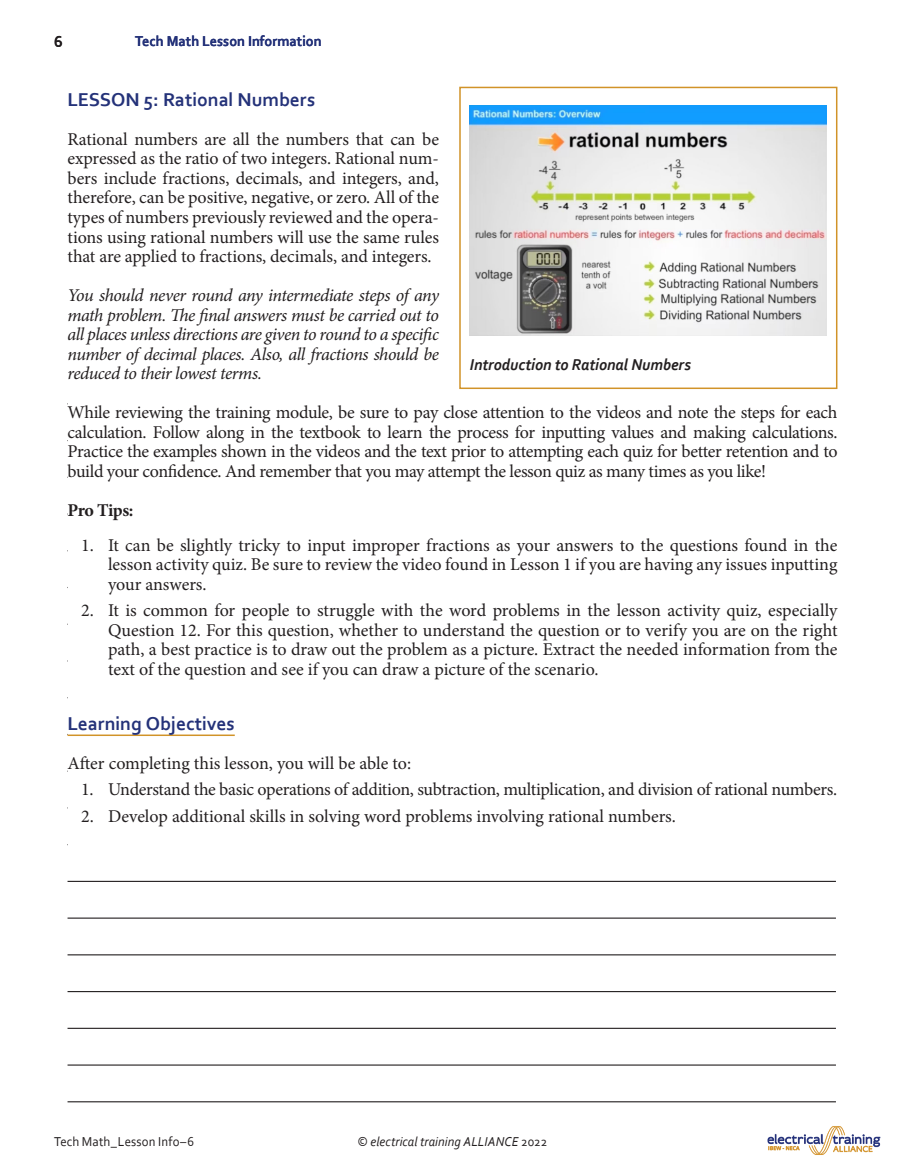
<style>
.page{position:relative;width:905px;height:1175px;background:#fff}
.page>*{position:absolute;margin:0;border:0;box-sizing:border-box;transform-origin:0 0}
.A-head_h2_LessonInfo{font:700 19.5px "Corbel";letter-spacing:-.005em;color:#243279}
.B-head_h3{font:700 19.5px "Corbel";color:#243279}
.BodyText1{font:18px/19.5px "Minion Pro";letter-spacing:-.01em;color:#231f20;text-align:justify}
.BodyText1-2{font:italic 18px/19.5px "Minion Pro";letter-spacing:-.025em;color:#231f20;text-align:justify}
.BodyText1-3{font:700 18px "Minion Pro";letter-spacing:-.03em;color:#231f20}
.FigureCaption{font:italic 700 16.5px "Corbel";color:#231f20;scale:.95 1}
.t1{font:700 16.5px "Corbel";color:#231f20;scale:.95 1}
.t2{font:700 15px "Corbel";color:#243279;scale:.95 1}
.t3{font:italic 13.5px "Corbel";letter-spacing:.005em;color:#231f20;scale:.95 1}
.t4{font:13.5px "Corbel";letter-spacing:.01em;color:#231f20;scale:.95 1}
.s1{font-style:normal}
</style>
<div class="page">
<img style="left:767px;top:1126px;width:114px;height:29px">
<hr style="left:68px;top:880px;width:768px;height:2px;background:#231f20">
<hr style="left:68px;top:917px;width:768px;height:1px;background:#231f20">
<hr style="left:68px;top:954px;width:768px;height:1px;background:#231f20">
<hr style="left:68px;top:991px;width:768px;height:1px;background:#231f20">
<hr style="left:68px;top:1027px;width:768px;height:1px;background:#231f20">
<hr style="left:68px;top:1064px;width:768px;height:1px;background:#231f20">
<hr style="left:68px;top:1101px;width:768px;height:1px;background:#231f20">
<hr style="left:68px;top:734px;width:167px;height:2px;background:#d19328">
<img style="left:469px;top:105px;width:357px;height:231px">
<div style="left:459px;top:87px;width:378px;height:302px;border:2px solid #d19328"></div>
<p class="t1" style="left:54px;top:32px;width:11px">6</p>
<p class="t2" style="left:135px;top:32px;width:198px">Tech Math Lesson Information</p>
<p class="A-head_h2_LessonInfo" style="left:68px;top:87px;width:249px">LESSON 5: Rational Numbers</p>
<p class="BodyText1" style="left:68px;top:129px;width:373px">Rational numbers are all the numbers that can be expressed as the ratio of two integers. Rational num&shy;bers include fractions, decimals, and integers, and, therefore, can be positive, negative, or zero. All of the types of numbers previously reviewed and the opera&shy;tions using rational numbers will use the same rules that are applied to fractions, decimals, and integers.</p>
<p class="BodyText1-2" style="left:68px;top:285px;width:373px">You should never round any intermediate steps of any math problem. The final answers must be carried out to all places unless directions are given to round to a specific number of decimal places. Also, all fractions should be reduced to their lowest terms.</p>
<p class="BodyText1" style="left:68px;top:402px;width:771px">While reviewing the training module, be sure to pay close attention to the videos and note the steps for each calculation. Follow along in the textbook to learn the process for inputting values and making calculations.<br>Practice the examples shown in the videos and the text prior to attempting each quiz for better retention and to build your confidence. And remember that you may attempt the lesson quiz as many times as you like!</p>
<p class="BodyText1-3" style="left:68px;top:497px;width:67px">Pro Tips:</p>
<p class="BodyText1" style="left:108px;top:535px;width:731px;text-indent:-27px">1. It can be slightly tricky to input improper fractions as your answers to the questions found in the lesson activity quiz. Be sure to review the video found in Lesson 1 if you are having any issues inputting your answers.</p>
<p class="BodyText1" style="left:108px;top:600px;width:731px;text-indent:-27px">2. It is common for people to struggle with the word problems in the lesson activity quiz, especially Question 12. For this question, whether to understand the question or to verify you are on the right path, a best practice is to draw out the problem as a picture. Extract the needed information from the text of the question and see if you can draw a picture of the scenario.</p>
<h3 class="B-head_h3" style="left:68px;top:711px;width:169px">Learning Objectives</h3>
<p class="BodyText1" style="left:68px;top:753px;width:345px">After completing this lesson, you will be able to:</p>
<p class="BodyText1" style="left:81px;top:780px;width:757px">1. Understand the basic operations of addition, subtraction, multiplication, and division of rational numbers.</p>
<p class="BodyText1" style="left:81px;top:806px;width:596px">2. Develop additional skills in solving word problems involving rational numbers.</p>
<p class="FigureCaption" style="left:470px;top:354px;width:234px">Introduction to Rational Numbers</p>
<p class="t4" style="left:54px;top:1132px;width:149px">Tech Math_Lesson Info–6</p>
<p class="t3" style="left:357px;top:1132px;width:201px"><span class="s1">©</span> electrical training ALLIANCE <span class="s1">2022</span></p>
</div>
